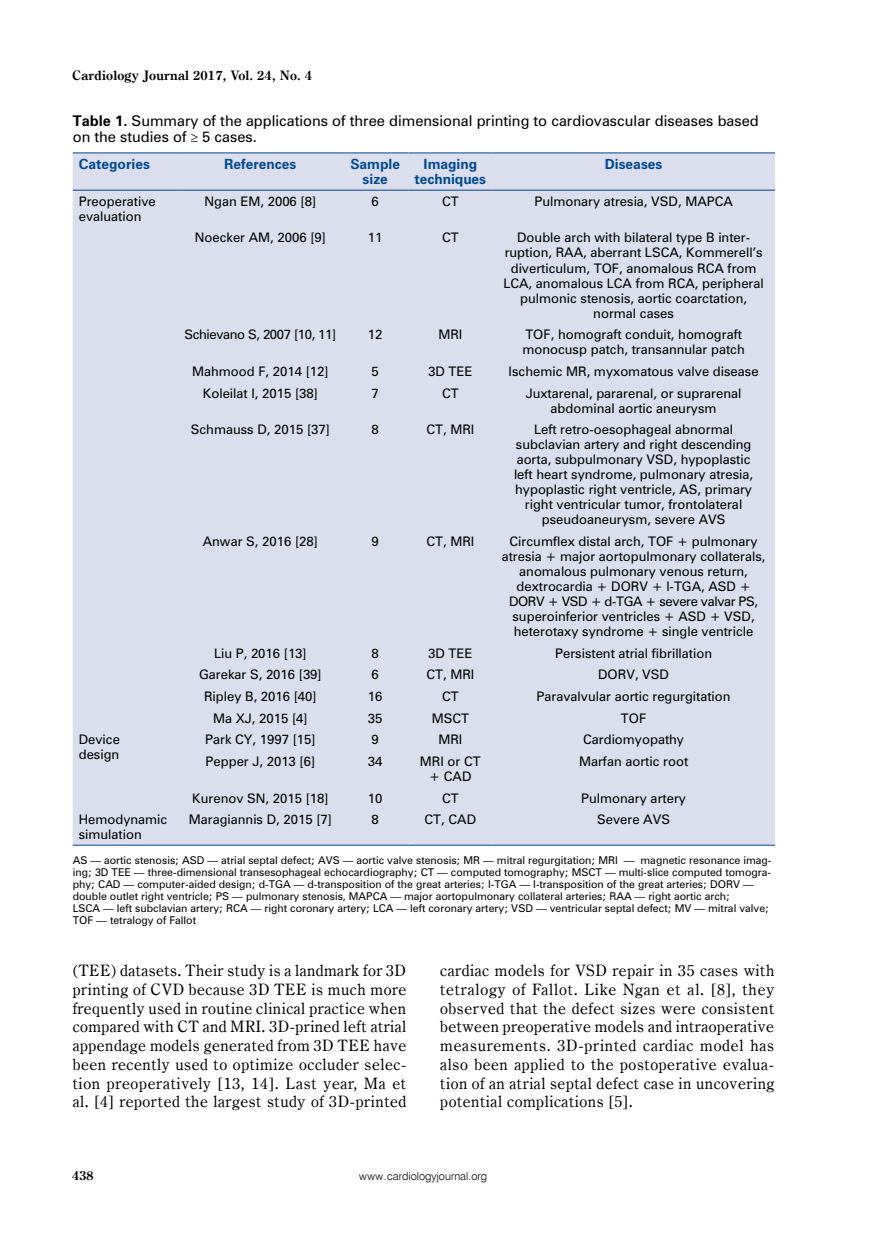
<style>
.page{position:relative;width:872px;height:1234px;background:#fff}
.page>*{position:absolute;margin:0;border:0;box-sizing:border-box;transform-origin:0 0}
.t1{font:15.75px/18.8px "Century Oldst EU";letter-spacing:.035em;color:#000;text-align:justify}
.t2{font:13.5px/16.5px "Zurich PL";color:#000}
.t3{font:700 13.05px "Century Oldst EU";letter-spacing:.015em;color:#000}
.t4{font:700 12.75px/15px "Zurich PL";color:#004990;text-align:center}
.t5{font:700 12.75px "Century Oldst EU";color:#000}
.t6{font:12px/15px "Zurich PL";color:#000;text-align:center}
.t7{font:12px "Zurich PL";letter-spacing:-.03em;color:#000}
.t8{font:10.95px "Swis 721 Lt EU";color:#000}
.t9{font:9.75px/11.9px "Zurich PL";color:#000}
.s1{font-weight:700}
</style>
<div class="page">
<div style="left:73px;top:153px;width:702px;height:691px;background:#dbdeed"></div>
<hr style="left:73px;top:844px;width:106px;height:1px;background:#004990">
<hr style="left:179px;top:844px;width:163px;height:1px;background:#004990">
<hr style="left:342px;top:844px;width:66px;height:1px;background:#004990">
<hr style="left:408px;top:844px;width:84px;height:1px;background:#004990">
<hr style="left:492px;top:844px;width:283px;height:1px;background:#004990">
<hr style="left:73px;top:152px;width:106px;height:1px;background:#004990">
<hr style="left:179px;top:152px;width:163px;height:1px;background:#004990">
<hr style="left:342px;top:152px;width:66px;height:1px;background:#004990">
<hr style="left:408px;top:152px;width:84px;height:1px;background:#004990">
<hr style="left:492px;top:152px;width:283px;height:1px;background:#004990">
<hr style="left:73px;top:190px;width:106px;height:1px;background:#004990">
<hr style="left:179px;top:190px;width:163px;height:1px;background:#004990">
<hr style="left:342px;top:190px;width:66px;height:1px;background:#004990">
<hr style="left:408px;top:190px;width:84px;height:1px;background:#004990">
<hr style="left:492px;top:190px;width:283px;height:1px;background:#004990">
<p class="t3" style="left:72px;top:67px;width:241px">Cardiology Journal 2017, Vol. 24, No. 4</p>
<p class="t2" style="left:73px;top:112px;width:687px"><span class="s1">Table 1.</span> Summary of the applications of three dimensional printing to cardiovascular diseases based on the studies of ≥ 5 cases.</p>
<p class="t4" style="left:79px;top:156px;width:73px">Categories</p>
<p class="t4" style="left:224px;top:156px;width:74px">References</p>
<p class="t4" style="left:350px;top:156px;width:51px">Sample size</p>
<p class="t4" style="left:414px;top:156px;width:73px">Imaging techniques</p>
<p class="t4" style="left:604px;top:156px;width:59px">Diseases</p>
<p class="t6" style="left:79px;top:193px;width:79px;text-align:left">Preoperative evaluation</p>
<p class="t6" style="left:204px;top:193px;width:113px">Ngan EM, 2006 [8]</p>
<p class="t6" style="left:371px;top:193px;width:9px">6</p>
<p class="t6" style="left:442px;top:193px;width:18px">CT</p>
<p class="t6" style="left:534px;top:193px;width:200px">Pulmonary atresia, VSD, MAPCA</p>
<p class="t6" style="left:195px;top:230px;width:133px">Noecker AM, 2006 [9]</p>
<p class="t6" style="left:368px;top:230px;width:16px">11</p>
<p class="t6" style="left:442px;top:230px;width:18px">CT</p>
<p class="t6" style="left:503px;top:230px;width:262px">Double arch with bilateral type B inter&shy;ruption, RAA, aberrant LSCA, Kommerell’s diverticulum, TOF, anomalous RCA from LCA, anomalous LCA from RCA, peripheral pulmonic stenosis, aortic coarctation, normal cases</p>
<p class="t7" style="left:184px;top:326px;width:153px">Schievano S, 2007 [10, 11]</p>
<p class="t6" style="left:368px;top:327px;width:16px">12</p>
<p class="t6" style="left:438px;top:327px;width:25px">MRI</p>
<p class="t6" style="left:522px;top:327px;width:224px;text-align:left">TOF, homograft conduit, homograft monocusp patch, transannular patch</p>
<p class="t6" style="left:192px;top:363px;width:138px">Mahmood F, 2014 [12]</p>
<p class="t6" style="left:371px;top:363px;width:9px">5</p>
<p class="t6" style="left:428px;top:363px;width:46px">3D TEE</p>
<p class="t6" style="left:508px;top:363px;width:252px">Ischemic MR, myxomatous valve disease</p>
<p class="t6" style="left:203px;top:385px;width:116px">Koleilat I, 2015 [38]</p>
<p class="t6" style="left:371px;top:385px;width:9px">7</p>
<p class="t6" style="left:442px;top:385px;width:18px">CT</p>
<p class="t6" style="left:526px;top:385px;width:217px">Juxtarenal, pararenal, or suprarenal abdominal aortic aneurysm</p>
<p class="t6" style="left:191px;top:422px;width:141px">Schmauss D, 2015 [37]</p>
<p class="t6" style="left:371px;top:422px;width:9px">8</p>
<p class="t6" style="left:426px;top:422px;width:49px">CT, MRI</p>
<p class="t6" style="left:514px;top:422px;width:241px">Left retro-oesophageal abnormal subclavian artery and right descending aorta, subpulmonary VSD, hypoplastic left heart syndrome, pulmonary atresia, hypoplastic right ventricle, AS, primary right ventricular tumor, frontolateral pseudoaneurysm, severe AVS</p>
<p class="t6" style="left:203px;top:533px;width:117px">Anwar S, 2016 [28]</p>
<p class="t6" style="left:371px;top:533px;width:9px">9</p>
<p class="t6" style="left:426px;top:533px;width:49px">CT, MRI</p>
<p class="t6" style="left:502px;top:533px;width:265px">Circumflex distal arch, TOF + pulmonary atresia + major aortopulmonary collaterals, anomalous pulmonary venous return, dextrocardia + DORV + l-TGA, ASD + DORV + VSD + d-TGA + severe valvar PS, superoinferior ventricles + ASD + VSD, heterotaxy syndrome + single ventricle</p>
<p class="t6" style="left:214px;top:645px;width:94px">Liu P, 2016 [13]</p>
<p class="t6" style="left:371px;top:645px;width:9px">8</p>
<p class="t6" style="left:428px;top:645px;width:46px">3D TEE</p>
<p class="t6" style="left:555px;top:645px;width:158px">Persistent atrial fibrillation</p>
<p class="t6" style="left:199px;top:666px;width:124px">Garekar S, 2016 [39]</p>
<p class="t6" style="left:371px;top:666px;width:9px">6</p>
<p class="t6" style="left:426px;top:666px;width:49px">CT, MRI</p>
<p class="t6" style="left:598px;top:666px;width:72px">DORV, VSD</p>
<p class="t6" style="left:204px;top:688px;width:114px">Ripley B, 2016 [40]</p>
<p class="t6" style="left:368px;top:688px;width:16px">16</p>
<p class="t6" style="left:442px;top:688px;width:18px">CT</p>
<p class="t6" style="left:536px;top:688px;width:195px">Paravalvular aortic regurgitation</p>
<p class="t6" style="left:213px;top:710px;width:96px">Ma XJ, 2015 [4]</p>
<p class="t6" style="left:368px;top:710px;width:16px">35</p>
<p class="t6" style="left:432px;top:710px;width:39px">MSCT</p>
<p class="t6" style="left:621px;top:710px;width:27px">TOF</p>
<p class="t6" style="left:79px;top:731px;width:43px;text-align:left">Device design</p>
<p class="t6" style="left:205px;top:731px;width:112px">Park CY, 1997 [15]</p>
<p class="t6" style="left:371px;top:731px;width:9px">9</p>
<p class="t6" style="left:438px;top:731px;width:25px">MRI</p>
<p class="t6" style="left:583px;top:731px;width:102px">Cardiomyopathy</p>
<p class="t6" style="left:206px;top:753px;width:111px">Pepper J, 2013 [6]</p>
<p class="t6" style="left:368px;top:753px;width:16px">34</p>
<p class="t6" style="left:420px;top:753px;width:62px">MRI or CT + CAD</p>
<p class="t6" style="left:579px;top:753px;width:111px">Marfan aortic root</p>
<p class="t6" style="left:192px;top:790px;width:138px">Kurenov SN, 2015 [18]</p>
<p class="t6" style="left:368px;top:790px;width:16px">10</p>
<p class="t6" style="left:442px;top:790px;width:18px">CT</p>
<p class="t6" style="left:581px;top:790px;width:106px">Pulmonary artery</p>
<p class="t6" style="left:79px;top:811px;width:90px;text-align:left">Hemodynamic simulation</p>
<p class="t6" style="left:189px;top:811px;width:145px">Maragiannis D, 2015 [7]</p>
<p class="t6" style="left:371px;top:811px;width:9px">8</p>
<p class="t6" style="left:424px;top:811px;width:53px">CT, CAD</p>
<p class="t6" style="left:597px;top:811px;width:74px">Severe AVS</p>
<p class="t9" style="left:73px;top:854px;width:700px">AS — aortic stenosis; ASD — atrial septal defect; AVS — aortic valve stenosis; MR — mitral regurgitation; MRI — magnetic resonance imag&shy;ing; 3D TEE — three-dimensional transesophageal echocardiography; CT — computed tomography; MSCT — multi-slice computed tomogra&shy;phy; CAD — computer-aided design; d-TGA — d-transposition of the great arteries; I-TGA — I-transposition of the great arteries; DORV — double outlet right ventricle; PS — pulmonary stenosis, MAPCA — major aortopulmonary collateral arteries; RAA — right aortic arch;<br>LSCA — left subclavian artery; RCA — right coronary artery; LCA — left coronary artery; VSD — ventricular septal defect; MV — mitral valve; TOF — tetralogy of Fallot</p>
<p class="t1" style="left:73px;top:961px;width:335px">(TEE) datasets. Their study is a landmark for 3D printing of CVD because 3D TEE is much more frequently used in routine clinical practice when compared with CT and MRI. 3D-prined left atrial appendage models generated from 3D TEE have been recently used to optimize occluder selec&shy;tion preoperatively [13, 14]. Last year, Ma et al. [4] reported the largest study of 3D-printed</p>
<p class="t1" style="left:440px;top:961px;width:336px">cardiac models for VSD repair in 35 cases with tetralogy of Fallot. Like Ngan et al. [8], they observed that the defect sizes were consistent between preoperative models and intraoperative measurements. 3D-printed cardiac model has also been applied to the postoperative evalua&shy;tion of an atrial septal defect case in uncovering potential complications [5].</p>
<p class="t5" style="left:72px;top:1167px;width:23px">438</p>
<p class="t8" style="left:359px;top:1169px;width:129px">www.cardiologyjournal.org</p>
</div>
